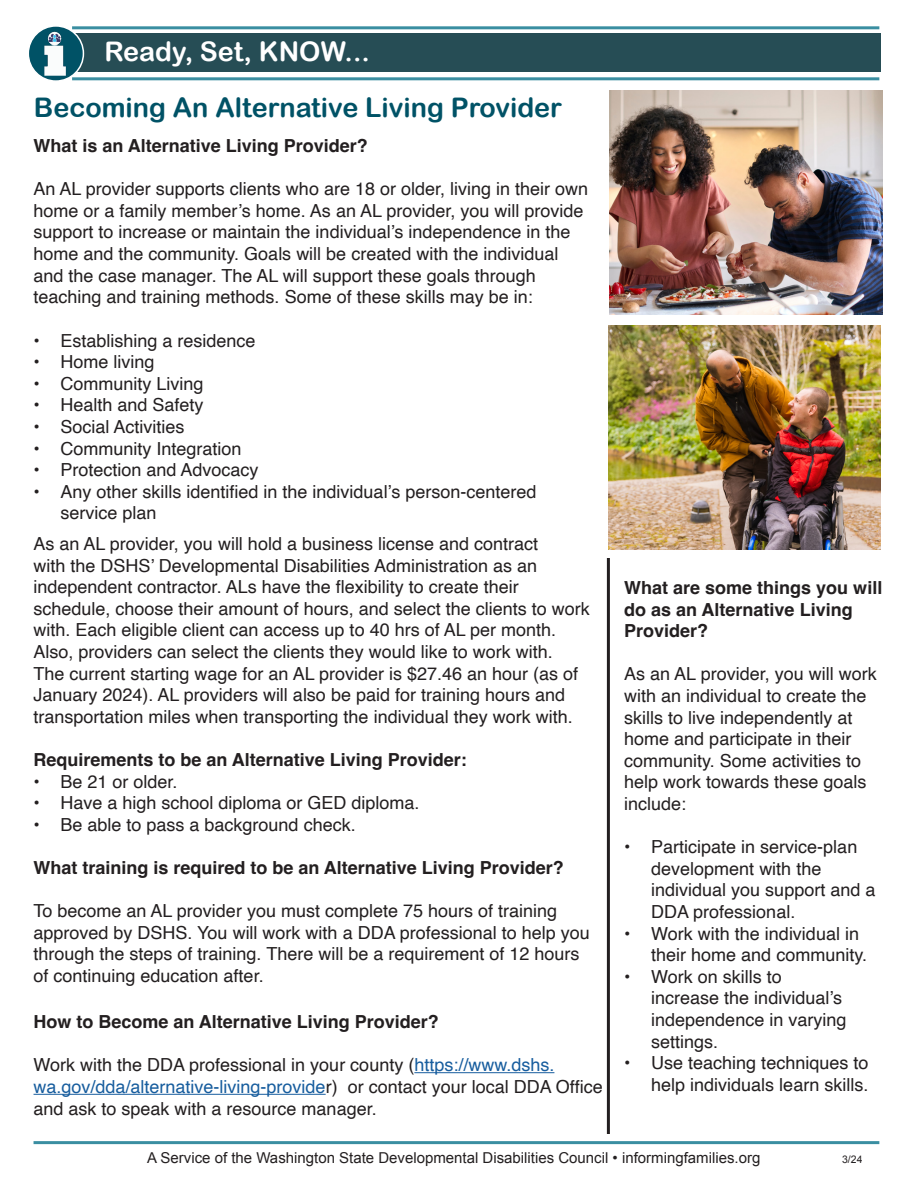
<style>
.page{position:relative;width:918px;height:1188px;background:#fff}
.page>*{position:absolute;margin:0;border:0;box-sizing:border-box;transform-origin:0 0}
.t1{font:27px "Arial Rounded MT Bold";color:#005266}
.t2{font:27px "Arial Rounded MT Bold";color:#fff}
.t3{font:18px/21.6px "Helvetica";color:#231f20}
.t4{font:700 18px/21.6px "Helvetica";color:#231f20}
.t5{font:15px "Arial";color:#231f20}
.t6{font:10.5px "Arial";color:#231f20}
.s1{color:#175d9e}
</style>
<div class="page">
<div style="left:56px;top:33px;width:825px;height:39px;background:#264d55"></div>
<svg style="left:28px;top:26px;width:55px;height:55px"></svg>
<div style="left:28px;top:25px;width:56px;height:57px;border:2px solid #fff;border-radius:50%"></div>
<img style="left:34px;top:31px;width:38px;height:44px">
<hr style="left:72px;top:26px;width:807px;height:3px;background:#248297">
<hr style="left:72px;top:77px;width:807px;height:3px;background:#248297">
<img style="left:610px;top:90px;width:272px;height:225px">
<img style="left:608px;top:325px;width:273px;height:225px">
<hr style="left:414px;top:1072px;width:140px;height:1px;background:#175d9e">
<hr style="left:34px;top:1094px;width:292px;height:1px;background:#175d9e">
<hr style="left:607px;top:558px;width:3px;height:576px;background:#231f20">
<hr style="left:34px;top:1141px;width:845px;height:3px;background:#248297">
<p class="t2" style="left:104px;top:35px;width:267px">Ready, Set, KNOW...</p>
<p class="t1" style="left:34px;top:91px;width:530px">Becoming An Alternative Living Provider</p>
<p class="t4" style="left:34px;top:137px;width:336px">What is an Alternative Living Provider?</p>
<p class="t3" style="left:34px;top:179px;width:556px">An AL provider supports clients who are 18 or older, living in their own home or a family member’s home. As an AL provider, you will provide support to increase or maintain the individual’s independence in the home and the community. Goals will be created with the individual and the case manager. The AL will support these goals through teaching and training methods. Some of these skills may be in:</p>
<p class="t3" style="left:34px;top:330px;width:224px">• Establishing a residence</p>
<p class="t3" style="left:34px;top:352px;width:123px">• Home living</p>
<p class="t3" style="left:34px;top:373px;width:172px">• Community Living</p>
<p class="t3" style="left:34px;top:395px;width:172px">• Health and Safety</p>
<p class="t3" style="left:34px;top:416px;width:153px">• Social Activities</p>
<p class="t3" style="left:34px;top:438px;width:210px">• Community Integration</p>
<p class="t3" style="left:34px;top:460px;width:227px">• Protection and Advocacy</p>
<p class="t3" style="left:61px;top:481px;width:477px;text-indent:-27px">• Any other skills identified in the individual’s person-centered service plan</p>
<p class="t3" style="left:34px;top:533px;width:558px">As an AL provider, you will hold a business license and contract<br>with the DSHS’ Developmental Disabilities Administration as an independent contractor. ALs have the flexibility to create their schedule, choose their amount of hours, and select the clients to work with. Each eligible client can access up to 40 hrs of AL per month.<br>Also, providers can select the clients they would like to work with.<br>The current starting wage for an AL provider is $27.46 an hour (as of January 2024). AL providers will also be paid for training hours and transportation miles when transporting the individual they work with.</p>
<p class="t4" style="left:34px;top:751px;width:435px">Requirements to be an Alternative Living Provider:</p>
<p class="t3" style="left:34px;top:771px;width:146px">• Be 21 or older.</p>
<p class="t3" style="left:34px;top:793px;width:388px">• Have a high school diploma or GED diploma.</p>
<p class="t3" style="left:34px;top:814px;width:324px">• Be able to pass a background check.</p>
<p class="t4" style="left:34px;top:859px;width:532px">What training is required to be an Alternative Living Provider?</p>
<p class="t3" style="left:34px;top:901px;width:558px">To become an AL provider you must complete 75 hours of training approved by DSHS. You will work with a DDA professional to help you through the steps of training. There will be a requirement of 12 hours of continuing education after.</p>
<p class="t4" style="left:34px;top:1013px;width:407px">How to Become an Alternative Living Provider?</p>
<p class="t3" style="left:34px;top:1055px;width:571px">Work with the DDA professional in your county (<span class="s1">https://www.dshs. wa.gov/dda/alternative-living-provide</span>r) or contact your local DDA Office and ask to speak with a resource manager.</p>
<p class="t4" style="left:624px;top:579px;width:260px">What are some things you will do as an Alternative Living<br>Provider?</p>
<p class="t3" style="left:624px;top:664px;width:254px">As an AL provider, you will work with an individual to create the skills to live independently at home and participate in their community. Some activities to help work towards these goals include:</p>
<p class="t3" style="left:651px;top:837px;width:226px;text-indent:-27px">• Participate in service-plan development with the individual you support and a<br>DDA professional.</p>
<p class="t3" style="left:651px;top:923px;width:217px;text-indent:-27px">• Work with the individual in their home and community.</p>
<p class="t3" style="left:651px;top:966px;width:197px;text-indent:-27px">• Work on skills to increase the individual’s independence in varying settings.</p>
<p class="t3" style="left:624px;top:1053px;width:246px;text-align:right">• Use teaching techniques to help individuals learn skills.</p>
<p class="t5" style="left:147px;top:1148px;width:615px">A Service of the Washington State Developmental Disabilities Council • informingfamilies.org</p>
<p class="t6" style="left:842px;top:1152px;width:22px">3/24</p>
</div>
